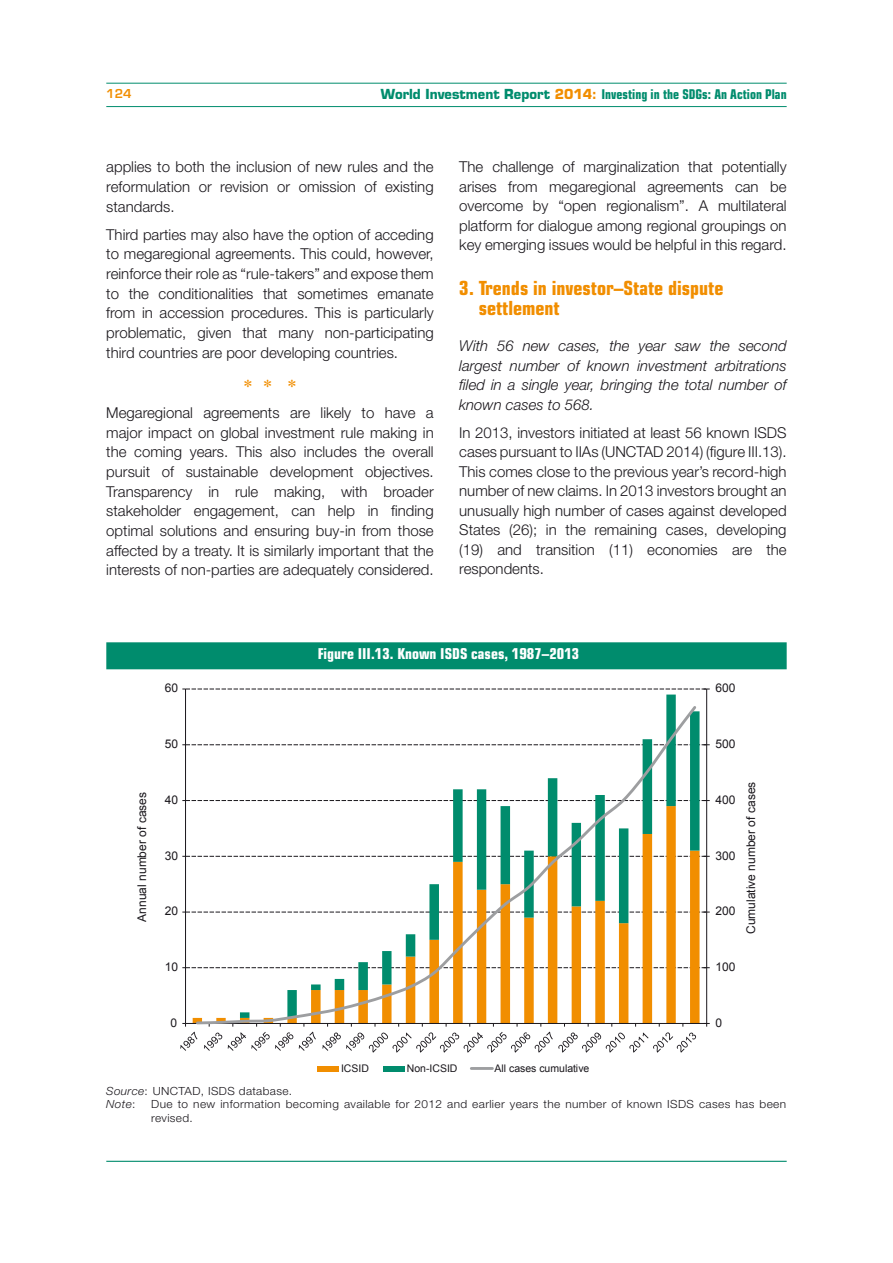
<style>
.page{position:relative;width:893px;height:1263px;background:#fff}
.page>*{position:absolute;margin:0;border:0;box-sizing:border-box;transform-origin:0 0}
.t1{font:700 condensed 19.5px/19.5px "Eurostile LT Std";color:#f18e00}
.t2{font:300 15px/19.6px "Helvetica Neue LT Std";color:#1a171c;text-align:justify}
.t3{font:italic 300 15px/19.5px "Helvetica Neue LT Std";color:#1a171c;text-align:justify}
.t4{font:700 condensed 15px "Eurostile LT Std";color:#fff}
.t5{font:700 condensed 13.5px "Eurostile LT Std";color:#008c6d;scale:.96 1}
.t6{font:12px "Arial";color:#1a171c}
.t7{font:600 12px "Eurostile LT Std";color:#f18e00}
.t8{font:300 11.25px/13.5px "Helvetica Neue LT Std";letter-spacing:.03em;color:#1a171c;scale:1.05 1}
.t9{font:10.5px "Arial";letter-spacing:-.005em;color:#1a171c}
.s1{font-stretch:normal}
.s2{font-stretch:normal;color:#f18e00}
.s3{font-style:italic}
</style>
<div class="page">
<hr style="left:106px;top:1161px;width:681px;height:1px;background:#008c6d">
<hr style="left:106px;top:106px;width:681px;height:1px;background:#008c6d">
<hr style="left:106px;top:83px;width:681px;height:1px;background:#008c6d">
<div style="left:106px;top:642px;width:681px;height:27px;background:#008c6d"></div>
<hr style="left:706px;top:689px;width:1px;height:334px;background:#1a171c">
<hr style="left:185px;top:689px;width:1px;height:334px;background:#1a171c">
<svg style="left:182px;top:689px;width:528px;height:1px"></svg>
<svg style="left:182px;top:744px;width:528px;height:1px"></svg>
<svg style="left:182px;top:800px;width:528px;height:1px"></svg>
<svg style="left:182px;top:856px;width:528px;height:1px"></svg>
<svg style="left:182px;top:912px;width:528px;height:1px"></svg>
<svg style="left:182px;top:967px;width:528px;height:1px"></svg>
<hr style="left:186px;top:1023px;width:521px;height:1px;background:#1a171c">
<svg style="left:194px;top:703px;width:505px;height:322px"></svg>
<svg style="left:180px;top:1023px;width:17px;height:28px"></svg>
<svg style="left:204px;top:1023px;width:18px;height:28px"></svg>
<svg style="left:228px;top:1023px;width:65px;height:28px"></svg>
<svg style="left:299px;top:1023px;width:17px;height:28px"></svg>
<svg style="left:322px;top:1023px;width:374px;height:30px"></svg>
<div style="left:318px;top:1066px;width:21px;height:5px;background:#f18e00"></div>
<div style="left:384px;top:1066px;width:21px;height:5px;background:#008c6d"></div>
<hr style="left:471px;top:1067px;width:21px;height:3px;background:#9d9ea0">
<p class="t7" style="left:106px;top:86px;width:27px">124</p>
<p class="t5" style="left:381px;top:86px;width:424px"><span class="s1">World Investment Report</span> <span class="s2">2014:</span> Investing in the SDGs: An Action Plan</p>
<p class="t2" style="left:106px;top:157px;width:329px">applies to both the inclusion of new rules and the reformulation or revision or omission of existing standards.</p>
<p class="t2" style="left:106px;top:224px;width:329px">Third parties may also have the option of acceding to megaregional agreements. This could, however, reinforce their role as “rule-takers” and expose them to the conditionalities that sometimes emanate from in accession procedures. This is particularly problematic, given that many non-participating third countries are poor developing countries.</p>
<p class="t2" style="left:106px;top:403px;width:329px">Megaregional agreements are likely to have a major impact on global investment rule making in the coming years. This also includes the overall pursuit of sustainable development objectives.<br>Transparency in rule making, with broader stakeholder engagement, can help in finding optimal solutions and ensuring buy-in from those affected by a treaty. It is similarly important that the interests of non-parties are adequately considered.</p>
<p class="t2" style="left:459px;top:157px;width:329px">The challenge of marginalization that potentially arises from megaregional agreements can be overcome by “open regionalism”. A multilateral platform for dialogue among regional groupings on key emerging issues would be helpful in this regard.</p>
<h1 class="t1" style="left:479px;top:279px;width:246px;text-indent:-20px">3. Trends in investor–State dispute settlement</h1>
<p class="t3" style="left:459px;top:336px;width:329px">With 56 new cases, the year saw the second largest number of known investment arbitrations filed in a single year, bringing the total number of known cases to 568.</p>
<p class="t2" style="left:459px;top:422px;width:329px">In 2013, investors initiated at least 56 known ISDS cases pursuant to IIAs (UNCTAD 2014) (figure III.13).<br>This comes close to the previous year’s record-high number of new claims. In 2013 investors brought an unusually high number of cases against developed States (26); in the remaining cases, developing (19) and transition (11) economies are the respondents.</p>
<p class="t6" style="left:165px;top:680px;width:15px">60</p>
<p class="t6" style="left:134px;top:921px;width:131px;rotate:-90deg">Annual number of cases</p>
<p class="t6" style="left:165px;top:736px;width:15px">50</p>
<p class="t6" style="left:165px;top:792px;width:15px">40</p>
<p class="t6" style="left:165px;top:847px;width:15px">30</p>
<p class="t6" style="left:165px;top:903px;width:15px">20</p>
<p class="t6" style="left:165px;top:959px;width:15px">10</p>
<p class="t6" style="left:171px;top:1015px;width:8px">0</p>
<p class="t4" style="left:318px;top:645px;width:263px">Figure III.13. Known ISDS cases, 1987–2013</p>
<p class="t9" style="left:341px;top:1061px;width:29px">ICSID</p>
<p class="t9" style="left:407px;top:1061px;width:52px">Non-ICSID</p>
<p class="t9" style="left:495px;top:1061px;width:96px">All cases cumulative</p>
<p class="t6" style="left:716px;top:680px;width:22px">600</p>
<p class="t6" style="left:716px;top:736px;width:22px">500</p>
<p class="t6" style="left:716px;top:792px;width:22px">400</p>
<p class="t6" style="left:716px;top:847px;width:22px">300</p>
<p class="t6" style="left:716px;top:903px;width:22px">200</p>
<p class="t6" style="left:743px;top:934px;width:154px;rotate:-90deg">Cumulative number of cases</p>
<p class="t6" style="left:716px;top:959px;width:22px">100</p>
<p class="t6" style="left:716px;top:1015px;width:8px">0</p>
<p class="t8" style="left:106px;top:1083px;width:178px"><span class="s3">Source</span>: UNCTAD, ISDS database.<br><span class="s3">Note</span>:</p>
<p class="t8" style="left:151px;top:1097px;width:606px">Due to new information becoming available for 2012 and earlier years the number of known ISDS cases has been revised.</p>
</div>
